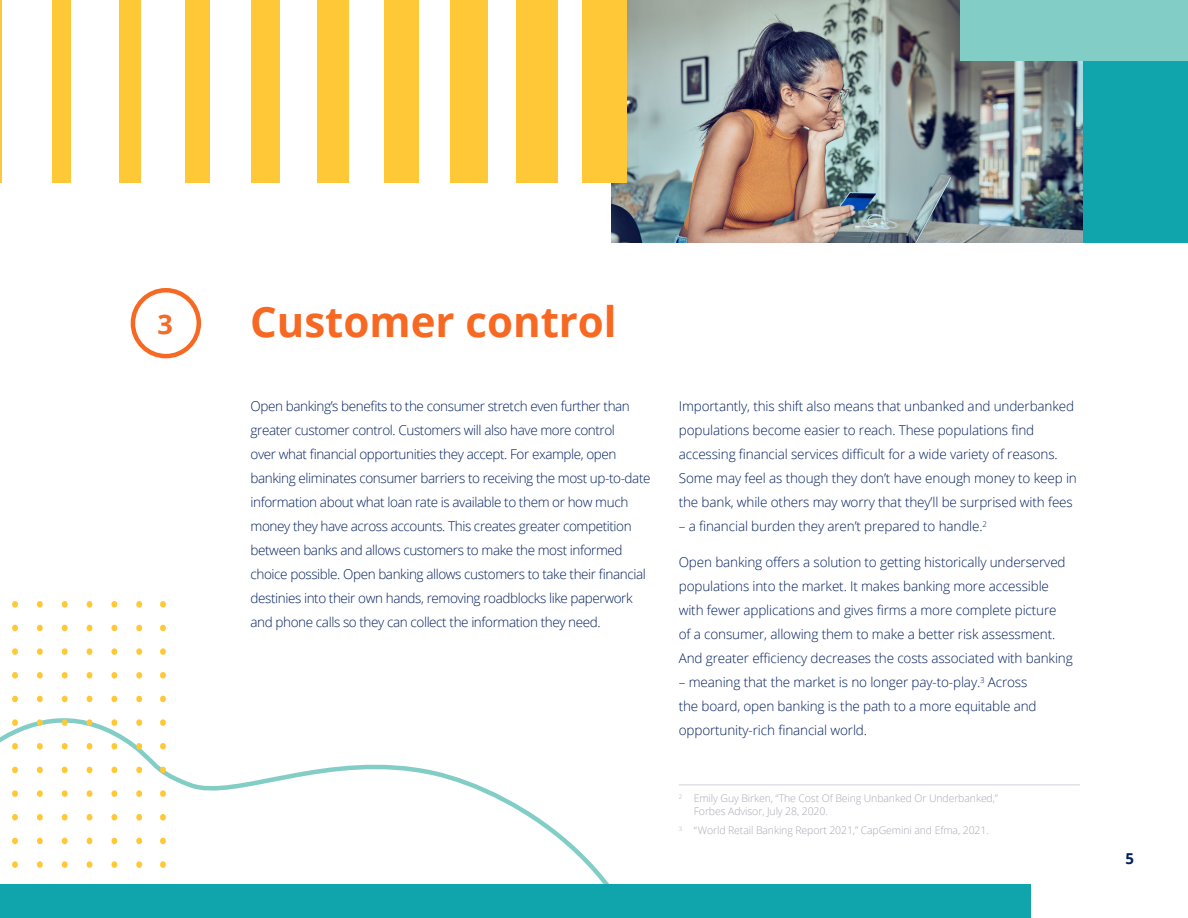
<style>
.page{position:relative;width:1188px;height:918px;background:#fff}
.page>*{position:absolute;margin:0;border:0;box-sizing:border-box;transform-origin:0 0}
.t1{font:700 42px "Open Sans";color:#f76923}
.t2{font:700 27px "Open Sans";color:#f76924}
.t3{font:700 15px "Open Sans";color:#001f5f}
.t4{font:300 13.5px/24px "Open Sans";letter-spacing:-.01em;color:#001f5f}
.t5{font:300 13.5px/24px "Open Sans";letter-spacing:-.03em;color:#001f5f}
.t6{font:300 10.5px/12.6px "Open Sans";letter-spacing:-.01em;color:#a7a9b4}
</style>
<div class="page">
<svg style="left:0;top:695px;width:663px;height:190px"></svg>
<div style="left:12px;top:814px;width:6px;height:7px;background:#ffc836;border-radius:3px"></div>
<div style="left:12px;top:790px;width:6px;height:7px;background:#ffc836;border-radius:3px"></div>
<svg style="left:12px;top:767px;width:6px;height:6px"></svg>
<div style="left:12px;top:743px;width:6px;height:7px;background:#ffc836;border-radius:3px"></div>
<div style="left:12px;top:719px;width:6px;height:7px;background:#ffc836;border-radius:3px"></div>
<svg style="left:12px;top:696px;width:6px;height:6px"></svg>
<div style="left:12px;top:672px;width:6px;height:7px;background:#ffc836;border-radius:3px"></div>
<div style="left:12px;top:648px;width:6px;height:7px;background:#ffc836;border-radius:3px"></div>
<svg style="left:12px;top:625px;width:6px;height:6px"></svg>
<div style="left:12px;top:601px;width:6px;height:7px;background:#ffc836;border-radius:3px"></div>
<div style="left:37px;top:814px;width:6px;height:7px;background:#ffc836;border-radius:3px"></div>
<div style="left:37px;top:790px;width:6px;height:7px;background:#ffc836;border-radius:3px"></div>
<svg style="left:37px;top:767px;width:6px;height:6px"></svg>
<div style="left:37px;top:743px;width:6px;height:7px;background:#ffc836;border-radius:3px"></div>
<div style="left:37px;top:719px;width:6px;height:7px;background:#ffc836;border-radius:3px"></div>
<svg style="left:37px;top:696px;width:6px;height:6px"></svg>
<div style="left:37px;top:672px;width:6px;height:7px;background:#ffc836;border-radius:3px"></div>
<div style="left:37px;top:648px;width:6px;height:7px;background:#ffc836;border-radius:3px"></div>
<svg style="left:37px;top:625px;width:6px;height:6px"></svg>
<div style="left:37px;top:601px;width:6px;height:7px;background:#ffc836;border-radius:3px"></div>
<div style="left:62px;top:814px;width:6px;height:7px;background:#ffc836;border-radius:3px"></div>
<div style="left:62px;top:790px;width:6px;height:7px;background:#ffc836;border-radius:3px"></div>
<svg style="left:62px;top:767px;width:6px;height:6px"></svg>
<div style="left:62px;top:743px;width:6px;height:7px;background:#ffc836;border-radius:3px"></div>
<div style="left:62px;top:719px;width:6px;height:7px;background:#ffc836;border-radius:3px"></div>
<svg style="left:62px;top:696px;width:6px;height:6px"></svg>
<div style="left:62px;top:672px;width:6px;height:7px;background:#ffc836;border-radius:3px"></div>
<div style="left:62px;top:648px;width:6px;height:7px;background:#ffc836;border-radius:3px"></div>
<svg style="left:62px;top:625px;width:6px;height:6px"></svg>
<div style="left:62px;top:601px;width:6px;height:7px;background:#ffc836;border-radius:3px"></div>
<svg style="left:87px;top:814px;width:5px;height:7px"></svg>
<svg style="left:87px;top:790px;width:5px;height:7px"></svg>
<svg style="left:87px;top:767px;width:5px;height:6px"></svg>
<svg style="left:87px;top:743px;width:5px;height:7px"></svg>
<svg style="left:87px;top:719px;width:5px;height:7px"></svg>
<svg style="left:87px;top:696px;width:5px;height:6px"></svg>
<svg style="left:87px;top:672px;width:5px;height:7px"></svg>
<svg style="left:87px;top:648px;width:5px;height:7px"></svg>
<svg style="left:87px;top:625px;width:5px;height:6px"></svg>
<svg style="left:87px;top:601px;width:5px;height:7px"></svg>
<svg style="left:112px;top:814px;width:5px;height:7px"></svg>
<svg style="left:112px;top:790px;width:5px;height:7px"></svg>
<svg style="left:112px;top:767px;width:5px;height:6px"></svg>
<svg style="left:112px;top:743px;width:5px;height:7px"></svg>
<svg style="left:112px;top:719px;width:5px;height:7px"></svg>
<svg style="left:112px;top:696px;width:5px;height:6px"></svg>
<svg style="left:112px;top:672px;width:5px;height:7px"></svg>
<svg style="left:112px;top:648px;width:5px;height:7px"></svg>
<svg style="left:112px;top:625px;width:5px;height:6px"></svg>
<svg style="left:112px;top:601px;width:5px;height:7px"></svg>
<div style="left:136px;top:814px;width:6px;height:7px;background:#ffc836;border-radius:3px"></div>
<svg style="left:12px;top:838px;width:6px;height:6px"></svg>
<svg style="left:37px;top:838px;width:6px;height:6px"></svg>
<svg style="left:62px;top:838px;width:6px;height:6px"></svg>
<svg style="left:87px;top:838px;width:5px;height:6px"></svg>
<svg style="left:112px;top:838px;width:5px;height:6px"></svg>
<svg style="left:136px;top:838px;width:6px;height:6px"></svg>
<div style="left:12px;top:861px;width:6px;height:7px;background:#ffc836;border-radius:3px"></div>
<div style="left:37px;top:861px;width:6px;height:7px;background:#ffc836;border-radius:3px"></div>
<div style="left:62px;top:861px;width:6px;height:7px;background:#ffc836;border-radius:3px"></div>
<svg style="left:87px;top:861px;width:5px;height:7px"></svg>
<svg style="left:112px;top:861px;width:5px;height:7px"></svg>
<div style="left:136px;top:861px;width:6px;height:7px;background:#ffc836;border-radius:3px"></div>
<div style="left:136px;top:790px;width:6px;height:7px;background:#ffc836;border-radius:3px"></div>
<svg style="left:136px;top:767px;width:6px;height:6px"></svg>
<div style="left:136px;top:743px;width:6px;height:7px;background:#ffc836;border-radius:3px"></div>
<div style="left:136px;top:719px;width:6px;height:7px;background:#ffc836;border-radius:3px"></div>
<svg style="left:136px;top:696px;width:6px;height:6px"></svg>
<div style="left:136px;top:672px;width:6px;height:7px;background:#ffc836;border-radius:3px"></div>
<div style="left:136px;top:648px;width:6px;height:7px;background:#ffc836;border-radius:3px"></div>
<svg style="left:136px;top:625px;width:6px;height:6px"></svg>
<div style="left:136px;top:601px;width:6px;height:7px;background:#ffc836;border-radius:3px"></div>
<div style="left:160px;top:814px;width:6px;height:7px;background:#ffc836;border-radius:3px"></div>
<svg style="left:160px;top:838px;width:6px;height:6px"></svg>
<div style="left:160px;top:861px;width:6px;height:7px;background:#ffc836;border-radius:3px"></div>
<div style="left:160px;top:790px;width:6px;height:7px;background:#ffc836;border-radius:3px"></div>
<svg style="left:160px;top:767px;width:6px;height:6px"></svg>
<div style="left:160px;top:743px;width:6px;height:7px;background:#ffc836;border-radius:3px"></div>
<div style="left:160px;top:719px;width:6px;height:7px;background:#ffc836;border-radius:3px"></div>
<svg style="left:160px;top:696px;width:6px;height:6px"></svg>
<div style="left:160px;top:672px;width:6px;height:7px;background:#ffc836;border-radius:3px"></div>
<div style="left:160px;top:648px;width:6px;height:7px;background:#ffc836;border-radius:3px"></div>
<svg style="left:160px;top:625px;width:6px;height:6px"></svg>
<div style="left:160px;top:601px;width:6px;height:7px;background:#ffc836;border-radius:3px"></div>
<div style="left:131px;top:288px;width:70px;height:70px;border:4px solid #f76923;border-radius:50%"></div>
<div style="left:865px;top:0;width:323px;height:243px;background:#10a5ac"></div>
<img style="left:612px;top:0;width:471px;height:243px">
<div style="left:961px;top:0;width:227px;height:60px;background:#82cec7"></div>
<div style="left:582px;top:0;width:45px;height:182px;background:#ffc836"></div>
<div style="left:516px;top:0;width:41px;height:182px;background:#ffc836"></div>
<div style="left:450px;top:0;width:38px;height:182px;background:#ffc836"></div>
<div style="left:384px;top:0;width:34px;height:182px;background:#ffc836"></div>
<div style="left:318px;top:0;width:31px;height:182px;background:#ffc836"></div>
<div style="left:251px;top:0;width:29px;height:182px;background:#ffc836"></div>
<div style="left:185px;top:0;width:25px;height:182px;background:#ffc836"></div>
<div style="left:119px;top:0;width:22px;height:182px;background:#ffc836"></div>
<div style="left:53px;top:0;width:18px;height:182px;background:#ffc836"></div>
<hr style="left:0;top:0;width:2px;height:182px;background:#ffc836">
<div style="left:0;top:885px;width:1030px;height:33px;background:#10a5ac"></div>
<hr style="left:679px;top:785px;width:401px;height:1px;background:#d0d1db">
<h2 class="t2" style="left:157px;top:305px;width:17px">3</h2>
<h1 class="t1" style="left:250px;top:293px;width:368px">Customer control</h1>
<p class="t5" style="left:251px;top:394px;width:401px">Open banking’s benefits to the consumer stretch even further than greater customer control. Customers will also have more control<br>over what financial opportunities they accept. For example, open banking eliminates consumer barriers to receiving the most up-to-date information about what loan rate is available to them or how much money they have across accounts. This creates greater competition between banks and allows customers to make the most informed choice possible. Open banking allows customers to take their financial destinies into their own hands, removing roadblocks like paperwork and phone calls so they can collect the information they need.</p>
<p class="t4" style="left:679px;top:394px;width:400px">Importantly, this shift also means that unbanked and underbanked populations become easier to reach. These populations find accessing financial services difficult for a wide variety of reasons.<br>Some may feel as though they don’t have enough money to keep in the bank, while others may worry that they’ll be surprised with fees</p>
<p class="t4" style="left:679px;top:514px;width:310px">– a financial burden they aren’t prepared to handle.<sup>2</sup></p>
<p class="t4" style="left:679px;top:550px;width:396px">Open banking offers a solution to getting historically underserved populations into the market. It makes banking more accessible with fewer applications and gives firms a more complete picture<br>of a consumer, allowing them to make a better risk assessment.<br>And greater efficiency decreases the costs associated with banking</p>
<p class="t4" style="left:679px;top:670px;width:359px">– meaning that the market is no longer pay-to-play.<sup>3</sup> Across the board, open banking is the path to a more equitable and opportunity-rich financial world.</p>
<p class="t6" style="left:694px;top:792px;width:306px;text-indent:-15px"><sup>2</sup> Emily Guy Birken, “The Cost Of Being Unbanked Or Underbanked,”<br>Forbes Advisor, July 28, 2020.</p>
<p class="t6" style="left:679px;top:824px;width:312px"><sup>3</sup> “World Retail Banking Report 2021,” CapGemini and Efma, 2021.</p>
<p class="t3" style="left:1125px;top:848px;width:10px">5</p>
</div>
